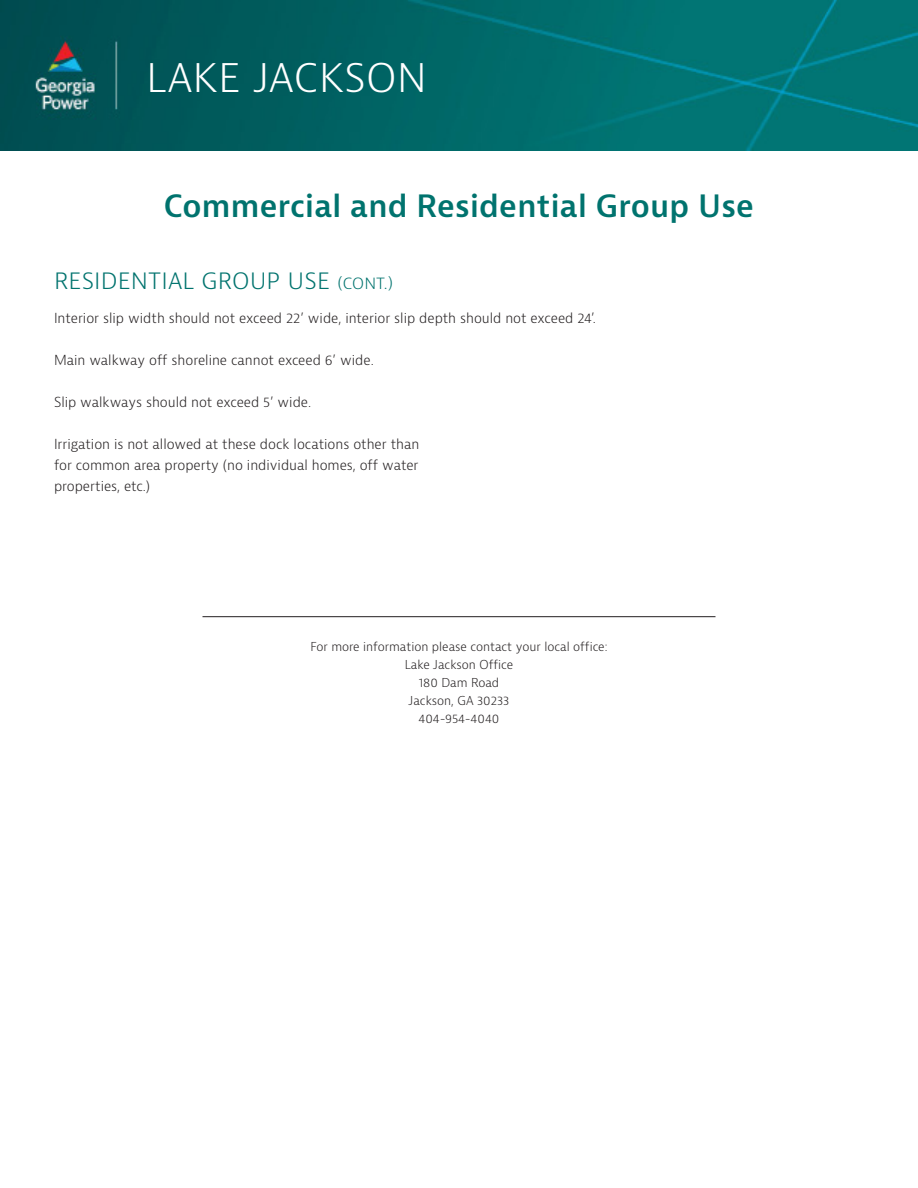
<style>
.page{position:relative;width:918px;height:1188px;background:#fff}
.page>*{position:absolute;margin:0;border:0;box-sizing:border-box;transform-origin:0 0}
.t1{font:300 42px "Bernina Sans";color:#fff}
.t2{font:600 30px "Bernina Sans";letter-spacing:.01em;color:#00736e}
.t3{font:300 24px "Bernina Sans";letter-spacing:.005em;color:#00736e}
.t4{font:300 13.5px/21px "Bernina Sans";color:#231f20;text-align:justify}
.t5{font:300 12px/18px "Bernina Sans";color:#231f20;text-align:center}
.s1{font-size:16.5px}
</style>
<div class="page">
<img style="left:0;top:0;width:918px;height:150px">
<hr style="left:202px;top:616px;width:514px;height:1px;background:#231f20">
<p class="t1" style="left:146px;top:49px;width:282px">LAKE JACKSON</p>
<p class="t2" style="left:164px;top:187px;width:592px">Commercial and Residential Group Use</p>
<p class="t3" style="left:54px;top:265px;width:341px">RESIDENTIAL GROUP USE <span class="s1">(CONT.)</span></p>
<p class="t4" style="left:54px;top:308px;width:544px">Interior slip width should not exceed 22’ wide, interior slip depth should not exceed 24’.</p>
<p class="t4" style="left:54px;top:350px;width:321px">Main walkway off shoreline cannot exceed 6’ wide.</p>
<p class="t4" style="left:54px;top:392px;width:259px">Slip walkways should not exceed 5’ wide.</p>
<p class="t4" style="left:54px;top:434px;width:367px">Irrigation is not allowed at these dock locations other than for common area property (no individual homes, off water properties, etc.)</p>
<p class="t5" style="left:311px;top:638px;width:298px">For more information please contact your local office:<br>Lake Jackson Office</p>
<p class="t5" style="left:419px;top:674px;width:82px">180 Dam Road</p>
<p class="t5" style="left:409px;top:692px;width:102px">Jackson, GA 30233</p>
<p class="t5" style="left:419px;top:710px;width:82px">404-954-4040</p>
</div>
